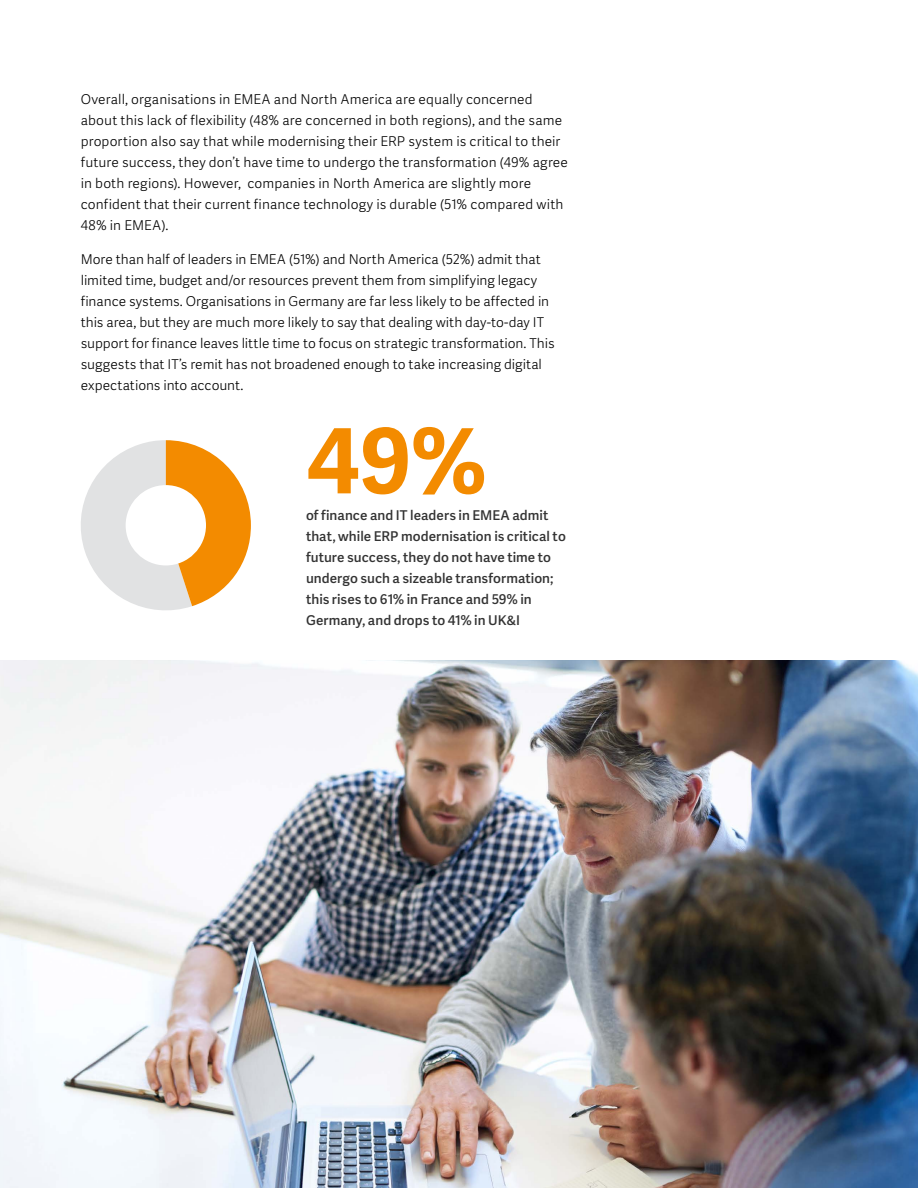
<style>
.page{position:relative;width:918px;height:1188px;background:#fff}
.page>*{position:absolute;margin:0;border:0;box-sizing:border-box;transform-origin:0 0}
.t1{font:700 90px "Adelle Sans";color:#f38b00}
.t2{font:300 13.5px/21px "Workday Adelle Sans";letter-spacing:.005em;color:#000}
.t3{font:500 13.5px/21px "Workday Adelle Sans";letter-spacing:.005em;color:#333}
</style>
<div class="page">
<img style="left:0;top:660px;width:918px;height:528px">
<svg style="left:81px;top:440px;width:170px;height:170px"></svg>
<div style="left:126px;top:485px;width:80px;height:80px;background:#fff;border-radius:50%"></div>
<p class="t2" style="left:81px;top:89px;width:489px">Overall, organisations in EMEA and North America are equally concerned about this lack of flexibility (48% are concerned in both regions), and the same proportion also say that while modernising their ERP system is critical to their future success, they don’t have time to undergo the transformation (49% agree in both regions). However, companies in North America are slightly more confident that their current finance technology is durable (51% compared with 48% in EMEA).</p>
<p class="t2" style="left:81px;top:249px;width:475px">More than half of leaders in EMEA (51%) and North America (52%) admit that limited time, budget and/or resources prevent them from simplifying legacy finance systems. Organisations in Germany are far less likely to be affected in this area, but they are much more likely to say that dealing with day-to-day IT support for finance leaves little time to focus on strategic transformation. This suggests that IT’s remit has not broadened enough to take increasing digital expectations into account.</p>
<h1 class="t1" style="left:306px;top:407px;width:182px">49%</h1>
<p class="t3" style="left:306px;top:505px;width:261px">of finance and IT leaders in EMEA admit that, while ERP modernisation is critical to future success, they do not have time to undergo such a sizeable transformation; this rises to 61% in France and 59% in Germany, and drops to 41% in UK&amp;I</p>
</div>
